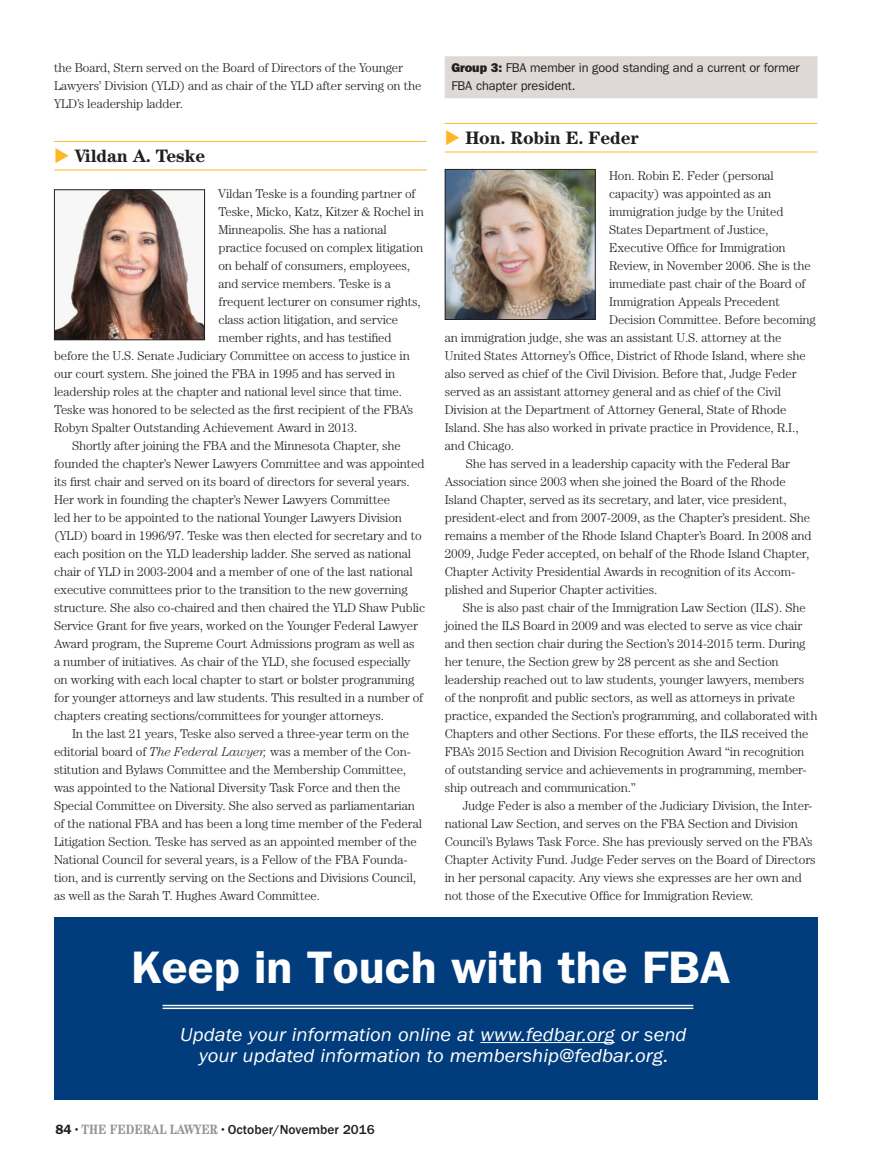
<style>
.page{position:relative;width:885px;height:1175px;background:#fff}
.page>*{position:absolute;margin:0;border:0;box-sizing:border-box;transform-origin:0 0}
.t1{font:600 45.75px "Franklin Gothic";color:#fff;scale:1.05 1}
.t2{font:italic 19.5px "Franklin Gothic";color:#fff;scale:1.05 1}
.Body_Copy{font:700 18px "Century";letter-spacing:-.01em;color:#231f20}
.t3{font:500 13.5px "ITC Franklin Gothic Std";color:#231f20}
.Body_Copy-2{font:300 12.75px/18px "Century";letter-spacing:-.01em;color:#231f20}
.Body_Copy_No_Indent{font:300 12.75px "Century";letter-spacing:-.01em;color:#231f20}
.Body_Copy-3{font:12.75px/18px "ITC Franklin Gothic Std";letter-spacing:-.01em;color:#231f20}
.Body_Copy_No_Indent-2{font:300 12.75px "Century";letter-spacing:-.01em;color:#222223}
.s1{color:#ffb620}
.s2{font-style:italic}
.s3{font-family:"ITC Franklin Gothic Std Hvy"}
.s4{color:#231f20}
.s5{font-family:"Franklin Gothic";font-weight:600}
.s6{font-family:"Century";font-weight:300;font-stretch:condensed;font-size:7.5px}
.s7{font-family:"Century";font-weight:700;font-stretch:condensed;color:#939598}
</style>
<div class="page">
<hr style="left:54px;top:141px;width:372px;height:1px;background:#ffb620">
<hr style="left:54px;top:170px;width:372px;height:1px;background:#ffb620">
<img style="left:56px;top:191px;width:147px;height:147px">
<div style="left:54px;top:189px;width:151px;height:151px;border:1px solid #231f20"></div>
<div style="left:444px;top:56px;width:373px;height:42px;background:#dfd8d6"></div>
<hr style="left:444px;top:123px;width:373px;height:1px;background:#ffb620">
<hr style="left:444px;top:152px;width:373px;height:1px;background:#ffb620">
<img style="left:446px;top:171px;width:147px;height:147px">
<div style="left:444px;top:169px;width:151px;height:151px;border:1px solid #231f20"></div>
<div style="left:54px;top:917px;width:763px;height:183px;background:#013d7d"></div>
<hr style="left:480px;top:1042px;width:134px;height:1px;background:#fff">
<hr style="left:162px;top:1004px;width:531px;height:2px;background:#fff">
<hr style="left:162px;top:1007px;width:531px;height:2px;background:#fff">
<p class="Body_Copy-2" style="left:54px;top:58px;width:369px">the Board, Stern served on the Board of Directors of the Younger<br>Lawyers’ Division (YLD) and as chair of the YLD after serving on the<br>YLD’s leadership ladder.</p>
<p class="Body_Copy" style="left:54px;top:145px;width:153px"><span class="s1">◆</span> Vildan A. Teske</p>
<p class="Body_Copy_No_Indent" style="left:218px;top:186px;width:199px">Vildan Teske is a founding partner of</p>
<p class="Body_Copy_No_Indent" style="left:218px;top:204px;width:207px">Teske, Micko, Katz, Kitzer &amp; Rochel in</p>
<p class="Body_Copy_No_Indent" style="left:218px;top:222px;width:170px">Minneapolis. She has a national</p>
<p class="Body_Copy_No_Indent" style="left:218px;top:240px;width:206px">practice focused on complex litigation</p>
<p class="Body_Copy_No_Indent" style="left:218px;top:258px;width:193px">on behalf of consumers, employees,</p>
<p class="Body_Copy_No_Indent" style="left:218px;top:276px;width:174px">and service members. Teske is a</p>
<p class="Body_Copy_No_Indent" style="left:218px;top:294px;width:204px">frequent lecturer on consumer rights,</p>
<p class="Body_Copy_No_Indent" style="left:218px;top:312px;width:181px">class action litigation, and service</p>
<p class="Body_Copy_No_Indent" style="left:218px;top:330px;width:175px">member rights, and has testified</p>
<p class="Body_Copy_No_Indent" style="left:54px;top:348px;width:357px">before the U.S. Senate Judiciary Committee on access to justice in</p>
<p class="Body_Copy_No_Indent" style="left:54px;top:366px;width:343px">our court system. She joined the FBA in 1995 and has served in</p>
<p class="Body_Copy_No_Indent" style="left:54px;top:384px;width:349px">leadership roles at the chapter and national level since that time.</p>
<p class="Body_Copy_No_Indent" style="left:54px;top:402px;width:361px">Teske was honored to be selected as the first recipient of the FBA’s</p>
<p class="Body_Copy_No_Indent" style="left:54px;top:420px;width:305px">Robyn Spalter Outstanding Achievement Award in 2013.</p>
<p class="Body_Copy-2" style="left:54px;top:436px;width:372px;text-indent:18px">Shortly after joining the FBA and the Minnesota Chapter, she founded the chapter’s Newer Lawyers Committee and was appointed its first chair and served on its board of directors for several years.<br>Her work in founding the chapter’s Newer Lawyers Committee<br>led her to be appointed to the national Younger Lawyers Division (YLD) board in 1996/97. Teske was then elected for secretary and to each position on the YLD leadership ladder. She served as national chair of YLD in 2003-2004 and a member of one of the last national executive committees prior to the transition to the new governing structure. She also co-chaired and then chaired the YLD Shaw Public Service Grant for five years, worked on the Younger Federal Lawyer Award program, the Supreme Court Admissions program as well as<br>a number of initiatives. As chair of the YLD, she focused especially on working with each local chapter to start or bolster programming for younger attorneys and law students. This resulted in a number of chapters creating sections/committees for younger attorneys.</p>
<p class="Body_Copy-2" style="left:54px;top:724px;width:369px;text-indent:18px">In the last 21 years, Teske also served a three-year term on the editorial board of <span class="s2">The Federal Lawyer,</span> was a member of the Con&shy;stitution and Bylaws Committee and the Membership Committee, was appointed to the National Diversity Task Force and then the Special Committee on Diversity. She also served as parliamentarian of the national FBA and has been a long time member of the Federal Litigation Section. Teske has served as an appointed member of the National Council for several years, is a Fellow of the FBA Founda&shy;tion, and is currently serving on the Sections and Divisions Council, as well as the Sarah T. Hughes Award Committee.</p>
<p class="Body_Copy-3" style="left:451px;top:59px;width:349px"><span class="s3">Group 3:</span> FBA member in good standing and a current or former<br>FBA chapter president.</p>
<p class="Body_Copy" style="left:444px;top:127px;width:195px"><span class="s1">◆</span> Hon. Robin E. Feder</p>
<p class="Body_Copy_No_Indent-2" style="left:608px;top:168px;width:166px">Hon. Robin E. Feder (<span class="s4">personal</span></p>
<p class="Body_Copy_No_Indent" style="left:609px;top:186px;width:163px">capacity) was appointed as an</p>
<p class="Body_Copy_No_Indent" style="left:609px;top:204px;width:176px">immigration judge by the United</p>
<p class="Body_Copy_No_Indent" style="left:609px;top:222px;width:161px">States Department of Justice,</p>
<p class="Body_Copy_No_Indent" style="left:609px;top:240px;width:178px">Executive Office for Immigration</p>
<p class="Body_Copy_No_Indent" style="left:609px;top:258px;width:203px">Review, in November 2006. She is the</p>
<p class="Body_Copy_No_Indent" style="left:609px;top:276px;width:198px">immediate past chair of the Board of</p>
<p class="Body_Copy_No_Indent" style="left:609px;top:294px;width:172px">Immigration Appeals Precedent</p>
<p class="Body_Copy_No_Indent" style="left:609px;top:312px;width:208px">Decision Committee. Before becoming</p>
<p class="Body_Copy_No_Indent" style="left:444px;top:330px;width:338px">an immigration judge, she was an assistant U.S. attorney at the</p>
<p class="Body_Copy_No_Indent" style="left:444px;top:348px;width:362px">United States Attorney’s Office, District of Rhode Island, where she</p>
<p class="Body_Copy_No_Indent" style="left:444px;top:366px;width:353px">also served as chief of the Civil Division. Before that, Judge Feder</p>
<p class="Body_Copy_No_Indent" style="left:444px;top:384px;width:338px">served as an assistant attorney general and as chief of the Civil</p>
<p class="Body_Copy_No_Indent" style="left:444px;top:402px;width:343px">Division at the Department of Attorney General, State of Rhode</p>
<p class="Body_Copy_No_Indent" style="left:444px;top:420px;width:355px">Island. She has also worked in private practice in Providence, R.I.,</p>
<p class="Body_Copy_No_Indent" style="left:444px;top:438px;width:71px">and Chicago.</p>
<p class="Body_Copy-2" style="left:444px;top:454px;width:368px;text-indent:21px">She has served in a leadership capacity with the Federal Bar Association since 2003 when she joined the Board of the Rhode Island Chapter, served as its secretary, and later, vice president, president-elect and from 2007-2009, as the Chapter’s president. She remains a member of the Rhode Island Chapter’s Board. In 2008 and 2009, Judge Feder accepted, on behalf of the Rhode Island Chapter, Chapter Activity Presidential Awards in recognition of its Accom&shy;plished and Superior Chapter activities.</p>
<p class="Body_Copy-2" style="left:444px;top:598px;width:374px;text-indent:18px">She is also past chair of the Immigration Law Section (ILS). She joined the ILS Board in 2009 and was elected to serve as vice chair and then section chair during the Section’s 2014-2015 term. During her tenure, the Section grew by 28 percent as she and Section leadership reached out to law students, younger lawyers, members of the nonprofit and public sectors, as well as attorneys in private practice, expanded the Section’s programming, and collaborated with Chapters and other Sections. For these efforts, the ILS received the FBA’s 2015 Section and Division Recognition Award “in recognition of outstanding service and achievements in programming, member&shy;ship outreach and communication.”</p>
<p class="Body_Copy-2" style="left:444px;top:796px;width:372px;text-indent:18px">Judge Feder is also a member of the Judiciary Division, the Inter&shy;national Law Section, and serves on the FBA Section and Division Council’s Bylaws Task Force. She has previously served on the FBA’s Chapter Activity Fund. Judge Feder serves on the Board of Directors in her personal capacity. Any views she expresses are her own and not those of the Executive Office for Immigration Review.</p>
<p class="t1" style="left:131px;top:940px;width:572px">Keep in Touch with the FBA</p>
<p class="t2" style="left:180px;top:1023px;width:483px">Update your information online at www.fedbar.org or send</p>
<p class="t2" style="left:199px;top:1044px;width:448px">your updated information to membership@fedbar.org.</p>
<p class="t3" style="left:56px;top:1121px;width:320px"><span class="s5">84</span> <span class="s6">•</span> <span class="s7">THE FEDERAL LAWYER</span> <span class="s6">•</span> October/November 2016</p>
</div>
